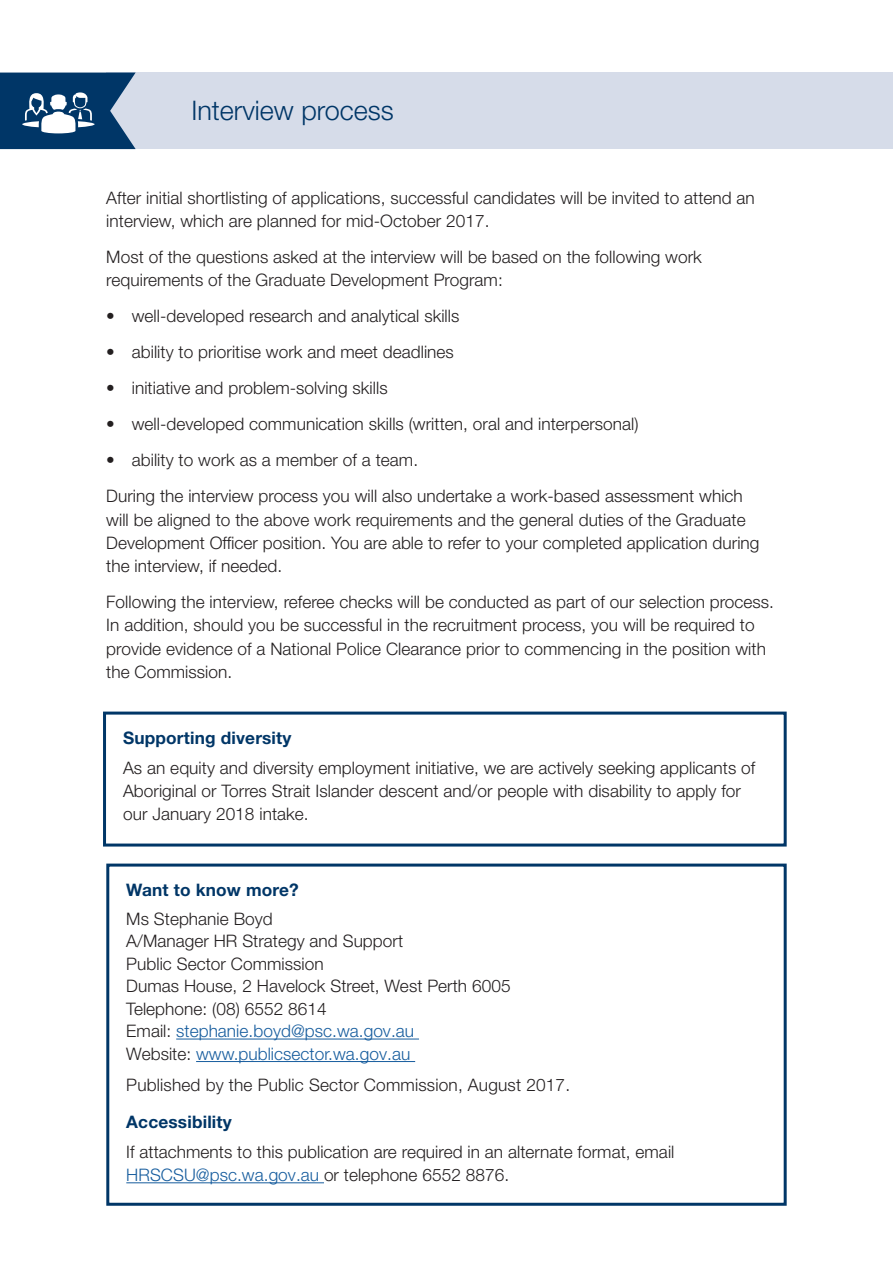
<style>
.page{position:relative;width:893px;height:1263px;background:#fff}
.page>*{position:absolute;margin:0;border:0;box-sizing:border-box;transform-origin:0 0}
.Heading_1{font:300 27px "Helvetica Neue LT Pro";color:#003667}
.PSC_Body{font:300 17.25px/23.2px "Helvetica Neue LT Pro";letter-spacing:.005em;color:#231f20}
.PSC_Body-2{font:300 17.25px "Helvetica Neue LT Pro";letter-spacing:.005em;color:#175d9e}
.PSC_Heading_3{font:300 17.25px "Helvetica Neue LT Pro";letter-spacing:.01em;color:#231f20}
.PSC_Heading_3-2{font:700 17.25px "Helvetica Neue LT Pro";letter-spacing:.01em;color:#003667}
.s1{color:#231f20}
.s2{color:#175d9e}
</style>
<div class="page">
<hr style="left:892px;top:0;width:1px;height:711px;background:#003667">
<svg style="left:892px;top:425px;width:1px;height:286px"></svg>
<hr style="left:176px;top:1038px;width:243px;height:1px;background:#175d9e">
<hr style="left:196px;top:1061px;width:219px;height:1px;background:#175d9e">
<hr style="left:126px;top:1182px;width:198px;height:1px;background:#175d9e">
<div style="left:106px;top:863px;width:681px;height:343px;border:3px solid #003667"></div>
<div style="left:103px;top:711px;width:684px;height:135px;border:3px solid #003667"></div>
<div style="left:106px;top:72px;width:787px;height:77px;background:#d6dce9"></div>
<svg style="left:0;top:73px;width:136px;height:76px"></svg>
<p class="Heading_1" style="left:191px;top:94px;width:204px">Interview process</p>
<p class="PSC_Body" style="left:106px;top:186px;width:650px">After initial shortlisting of applications, successful candidates will be invited to attend an interview, which are planned for mid-October 2017.</p>
<p class="PSC_Body" style="left:106px;top:245px;width:597px">Most of the questions asked at the interview will be based on the following work requirements of the Graduate Development Program:</p>
<p class="PSC_Body" style="left:106px;top:304px;width:355px">• well-developed research and analytical skills</p>
<p class="PSC_Body" style="left:106px;top:340px;width:349px">• ability to prioritise work and meet deadlines</p>
<p class="PSC_Body" style="left:106px;top:376px;width:283px">• initiative and problem-solving skills</p>
<p class="PSC_Body" style="left:106px;top:412px;width:534px">• well-developed communication skills (written, oral and interpersonal)</p>
<p class="PSC_Body" style="left:106px;top:448px;width:313px">• ability to work as a member of a team.</p>
<p class="PSC_Body" style="left:106px;top:484px;width:655px">During the interview process you will also undertake a work-based assessment which will be aligned to the above work requirements and the general duties of the Graduate Development Officer position. You are able to refer to your completed application during the interview, if needed.</p>
<p class="PSC_Body" style="left:106px;top:590px;width:669px">Following the interview, referee checks will be conducted as part of our selection process.<br>In addition, should you be successful in the recruitment process, you will be required to provide evidence of a National Police Clearance prior to commencing in the position with the Commission.</p>
<h3 class="PSC_Heading_3-2" style="left:123px;top:727px;width:170px">Supporting diversity</h3>
<p class="PSC_Body" style="left:123px;top:755px;width:634px">As an equity and diversity employment initiative, we are actively seeking applicants of<br>Aboriginal or Torres Strait Islander descent and/or people with disability to apply for our January 2018 intake.</p>
<h3 class="PSC_Heading_3-2" style="left:126px;top:879px;width:174px">Want to know more?</h3>
<p class="PSC_Body" style="left:126px;top:907px;width:148px">Ms Stephanie Boyd</p>
<p class="PSC_Body" style="left:126px;top:929px;width:278px">A/Manager HR Strategy and Support</p>
<p class="PSC_Body" style="left:126px;top:952px;width:199px">Public Sector Commission</p>
<p class="PSC_Body" style="left:126px;top:974px;width:386px">Dumas House, 2 Havelock Street, West Perth 6005</p>
<p class="PSC_Body" style="left:126px;top:997px;width:202px">Telephone: (08) 6552 8614</p>
<p class="PSC_Body-2" style="left:126px;top:1020px;width:289px"><span class="s1">Email:</span> stephanie.boyd@psc.wa.gov.au</p>
<p class="PSC_Body-2" style="left:126px;top:1043px;width:285px"><span class="s1">Website:</span> www.publicsector.wa.gov.au</p>
<h3 class="PSC_Heading_3" style="left:126px;top:1074px;width:445px">Published by the Public Sector Commission, August 2017.</h3>
<h3 class="PSC_Heading_3-2" style="left:126px;top:1111px;width:107px">Accessibility</h3>
<p class="PSC_Body" style="left:126px;top:1140px;width:550px">If attachments to this publication are required in an alternate format, email<br><span class="s2">HRSCSU@psc.wa.gov.au</span> or telephone 6552 8876.</p>
</div>
